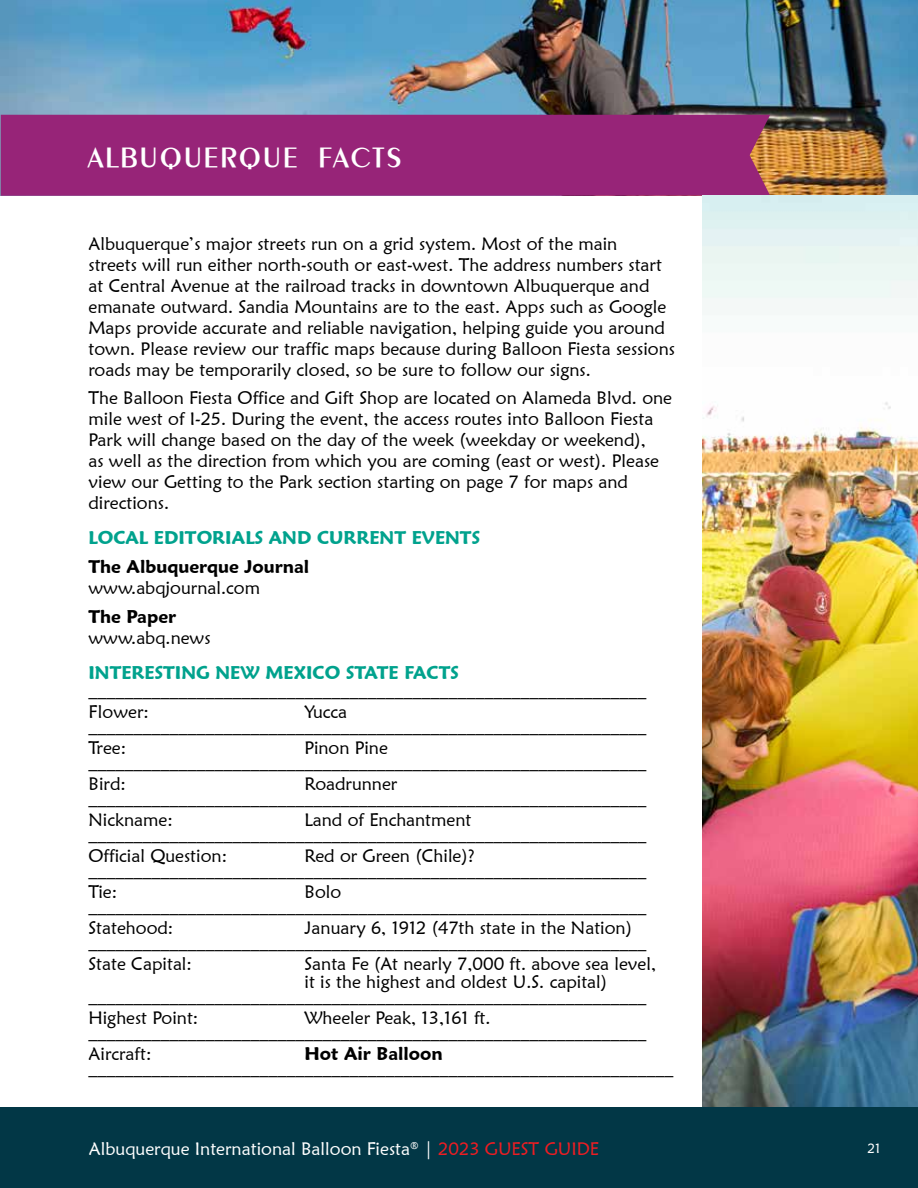
<style>
.page{position:relative;width:918px;height:1188px;background:#fff}
.page>*{position:absolute;margin:0;border:0;box-sizing:border-box;transform-origin:0 0}
.t1{font:500 28.95px "Peinaud";letter-spacing:.1em;color:#fff}
.t2{font:18px/13.5px "Maiandra GD";color:#000}
.t3{font:600 18px "Maiandra GD";color:#00a28d}
.t4{font:18px "Maiandra GD";color:#fff}
.t5{font:600 18px "Maiandra GD";color:#000}
.t6{font:13.5px "Maiandra GD";color:#fff}
.s1{color:#ed1d23}
</style>
<div class="page">
<div style="left:0;top:1107px;width:918px;height:81px;background:#023746"></div>
<img style="left:0;top:0;width:1px;height:196px">
<img style="left:1px;top:0;width:917px;height:196px">
<div style="left:1px;top:115px;width:769px;height:81px;background:#972478"></div>
<img style="left:703px;top:196px;width:215px;height:911px">
<h1 class="t1" style="left:88px;top:139px;width:314px">ALBUQUERQUE FACTS</h1>
<p class="t2" style="left:88px;top:233px;width:588px;line-height:21px">Albuquerque’s major streets run on a grid system. Most of the main<br>streets will run either north-south or east-west. The address numbers start at Central Avenue at the railroad tracks in downtown Albuquerque and emanate outward. Sandia Mountains are to the east. Apps such as Google Maps provide accurate and reliable navigation, helping guide you around town. Please review our traffic maps because during Balloon Fiesta sessions roads may be temporarily closed, so be sure to follow our signs.</p>
<p class="t2" style="left:88px;top:387px;width:585px;line-height:21.1px">The Balloon Fiesta Office and Gift Shop are located on Alameda Blvd. one mile west of I-25. During the event, the access routes into Balloon Fiesta Park will change based on the day of the week (weekday or weekend),<br>as well as the direction from which you are coming (east or west). Please view our Getting to the Park section starting on page 7 for maps and directions.</p>
<p class="t3" style="left:88px;top:527px;width:393px">LOCAL EDITORIALS AND CURRENT EVENTS</p>
<p class="t5" style="left:88px;top:555px;width:222px">The Albuquerque Journal</p>
<p class="t2" style="left:88px;top:581px;width:173px">www.abqjournal.com</p>
<p class="t5" style="left:88px;top:605px;width:89px">The Paper</p>
<p class="t2" style="left:88px;top:631px;width:124px">www.abq.news</p>
<p class="t3" style="left:88px;top:662px;width:372px">INTERESTING NEW MEXICO STATE FACTS</p>
<p class="t2" style="left:88px;top:677px;width:559px;line-height:22.5px">______________________________________________________________<br>Flower:</p>
<p class="t2" style="left:88px;top:704px;width:559px;text-indent:216px">Yucca ______________________________________________________________</p>
<p class="t2" style="left:88px;top:740px;width:39px">Tree:</p>
<p class="t2" style="left:88px;top:740px;width:559px;text-indent:216px">Pinon Pine ______________________________________________________________</p>
<p class="t2" style="left:88px;top:776px;width:39px">Bird:</p>
<p class="t2" style="left:88px;top:776px;width:559px;text-indent:216px">Roadrunner ______________________________________________________________</p>
<p class="t2" style="left:88px;top:812px;width:86px">Nickname:</p>
<p class="t2" style="left:88px;top:812px;width:559px;text-indent:216px">Land of Enchantment ______________________________________________________________</p>
<p class="t2" style="left:88px;top:848px;width:140px">Official Question:</p>
<p class="t2" style="left:88px;top:848px;width:559px;text-indent:216px">Red or Green (Chile)? ______________________________________________________________</p>
<p class="t2" style="left:88px;top:884px;width:30px">Tie:</p>
<p class="t2" style="left:88px;top:884px;width:559px;text-indent:216px">Bolo ______________________________________________________________</p>
<p class="t2" style="left:88px;top:920px;width:86px">Statehood:</p>
<p class="t2" style="left:88px;top:920px;width:559px;text-indent:216px">January 6, 1912 (47th state in the Nation) ______________________________________________________________</p>
<p class="t2" style="left:88px;top:956px;width:105px">State Capital:</p>
<p class="t2" style="left:304px;top:954px;width:353px;line-height:18px">Santa Fe (At nearly 7,000 ft. above sea level, it is the highest and oldest U.S. capital)</p>
<p class="t2" style="left:88px;top:983px;width:559px;line-height:22.5px">______________________________________________________________<br>Highest Point:</p>
<p class="t2" style="left:88px;top:1010px;width:559px;text-indent:216px">Wheeler Peak, 13,161 ft. ______________________________________________________________</p>
<p class="t2" style="left:88px;top:1046px;width:65px">Aircraft:</p>
<p class="t5" style="left:304px;top:1042px;width:140px">Hot Air Balloon</p>
<p class="t2" style="left:88px;top:1060px;width:586px">_________________________________________________________________</p>
<p class="t4" style="left:89px;top:1138px;width:512px">Albuquerque International Balloon Fiesta<sup>®</sup> | <span class="s1">2023 GUEST GUIDE</span></p>
<p class="t6" style="left:868px;top:1140px;width:15px">21</p>
</div>
